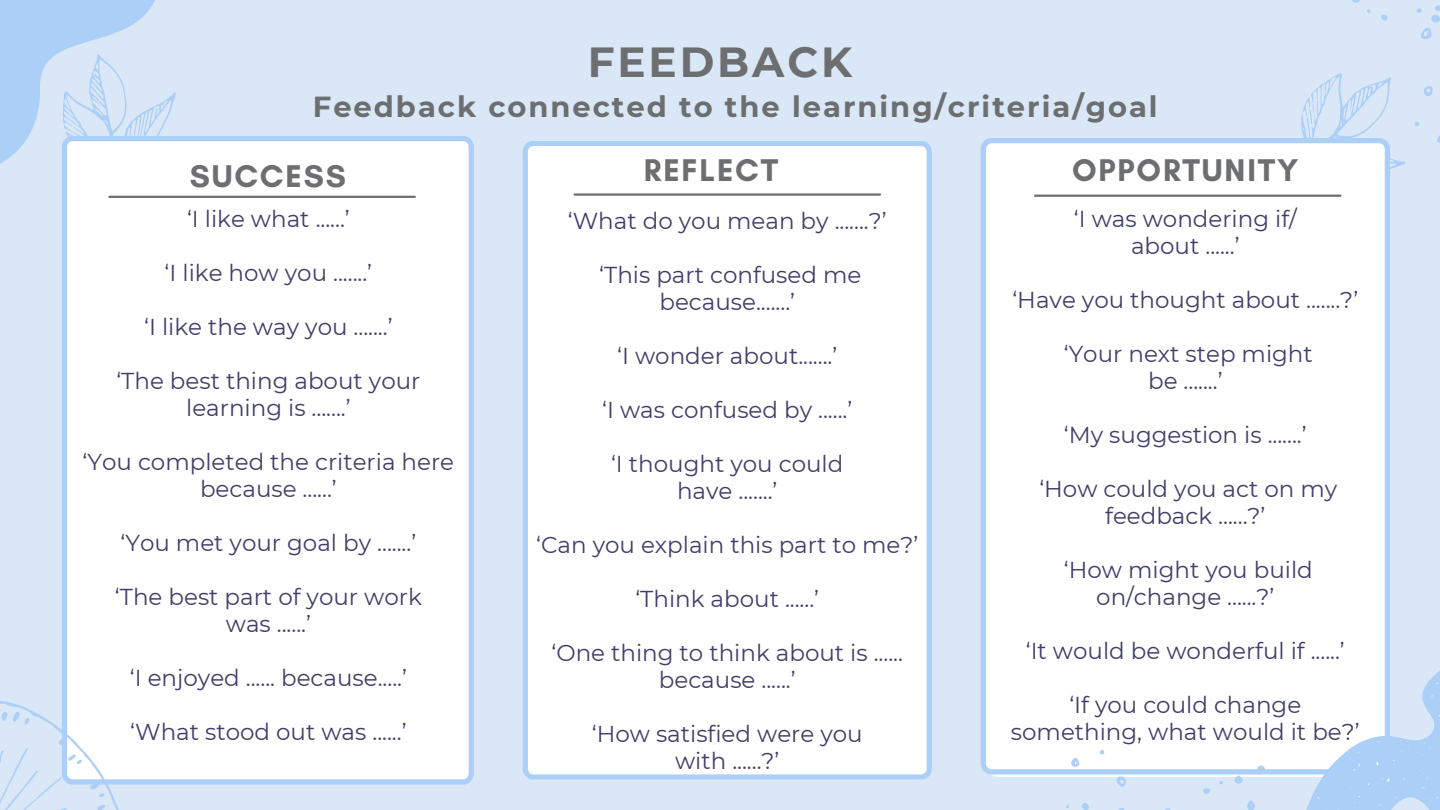
<style>
.page{position:relative;width:1440px;height:810px;background:#dae7f6}
.page>*{position:absolute;margin:0;border:0;box-sizing:border-box;transform-origin:0 0}
.t1{font:700 42px "Montserrat";letter-spacing:.07em;color:#6c6e70}
.t2{font:700 32px "Glacial Indifference";letter-spacing:.055em;color:#6c6e70}
.t3{font:700 29px "Montserrat";letter-spacing:.07em;color:#6c6e70}
.t4{font:23px/27px "Montserrat";color:#403f69;text-align:center}
</style>
<div class="page">
<div style="left:62px;top:136px;width:412px;height:649px;background:#fff"></div>
<div style="left:523px;top:141px;width:409px;height:638px;background:#fff"></div>
<hr style="left:109px;top:196px;width:306px;height:2px;background:#6c6e70">
<div style="left:981px;top:138px;width:409px;height:636px;background:#fff"></div>
<svg style="left:1278px;top:648px;width:162px;height:162px"></svg>
<svg style="left:1118px;top:808px;width:7px;height:2px"></svg>
<svg style="left:1116px;top:776px;width:11px;height:11px"></svg>
<svg style="left:1247px;top:800px;width:8px;height:10px"></svg>
<svg style="left:1234px;top:775px;width:9px;height:9px"></svg>
<svg style="left:1071px;top:757px;width:9px;height:10px"></svg>
<svg style="left:1082px;top:803px;width:7px;height:7px"></svg>
<svg style="left:1257px;top:765px;width:8px;height:7px"></svg>
<svg style="left:1203px;top:788px;width:7px;height:6px"></svg>
<svg style="left:1100px;top:750px;width:5px;height:5px"></svg>
<svg style="left:1219px;top:781px;width:4px;height:4px"></svg>
<svg style="left:0;top:0;width:186px;height:202px"></svg>
<svg style="left:0;top:700px;width:121px;height:110px"></svg>
<svg style="left:1255px;top:0;width:185px;height:229px"></svg>
<hr style="left:1035px;top:195px;width:305px;height:2px;background:#6c6e70">
<hr style="left:575px;top:193px;width:305px;height:3px;background:#6c6e70">
<p class="t1" style="left:588px;top:36px;width:266px">FEEDBACK</p>
<p class="t3" style="left:313px;top:89px;width:846px">Feedback connected to the learning/criteria/goal</p>
<p class="t2" style="left:190px;top:156px;width:158px">SUCCESS</p>
<h1 class="t2" style="left:644px;top:151px;width:136px">REFLECT</h1>
<p class="t2" style="left:1072px;top:151px;width:228px">OPPORTUNITY</p>
<p class="t4" style="left:187px;top:205px;width:164px">‘I like what ......’</p>
<h3 class="t4" style="left:165px;top:259px;width:209px">‘I like how you .......’</h3>
<h2 class="t4" style="left:144px;top:313px;width:250px">‘I like the way you .......’</h2>
<p class="t4" style="left:116px;top:367px;width:306px">‘The best thing about your learning is .......’</p>
<p class="t4" style="left:83px;top:448px;width:373px">‘You completed the criteria here because ......’</p>
<p class="t4" style="left:121px;top:529px;width:297px">‘You met your goal by .......’</p>
<p class="t4" style="left:115px;top:583px;width:308px">‘The best part of your work</p>
<p class="t4" style="left:226px;top:610px;width:87px">was ......’</p>
<p class="t4" style="left:130px;top:664px;width:279px">‘I enjoyed ...... because.....’</p>
<p class="t4" style="left:130px;top:718px;width:278px">‘What stood out was ......’</p>
<p class="t4" style="left:1074px;top:205px;width:225px">‘I was wondering if/</p>
<p class="t4" style="left:1131px;top:232px;width:110px">about ......’</p>
<h2 class="t4" style="left:1012px;top:286px;width:347px">‘Have you thought about .......?’</h2>
<p class="t4" style="left:1064px;top:340px;width:251px">‘Your next step might</p>
<p class="t4" style="left:1148px;top:367px;width:76px">be .......’</p>
<p class="t4" style="left:1064px;top:421px;width:244px">‘My suggestion is .......’</p>
<p class="t4" style="left:1039px;top:475px;width:299px">‘How could you act on my feedback ......?’</p>
<p class="t4" style="left:1064px;top:556px;width:250px">‘How might you build on/change ......?’</p>
<p class="t4" style="left:1026px;top:637px;width:321px">‘It would be wonderful if ......’</p>
<p class="t4" style="left:1011px;top:691px;width:350px">‘If you could change something, what would it be?’</p>
<p class="t4" style="left:568px;top:207px;width:320px">‘What do you mean by .......?’</p>
<p class="t4" style="left:599px;top:261px;width:264px">‘This part confused me because.......’</p>
<h2 class="t4" style="left:617px;top:342px;width:222px">‘I wonder about.......’</h2>
<p class="t4" style="left:602px;top:396px;width:252px">‘I was confused by ......’</p>
<p class="t4" style="left:611px;top:450px;width:234px">‘I thought you could</p>
<p class="t4" style="left:677px;top:477px;width:102px">have .......’</p>
<p class="t4" style="left:536px;top:531px;width:384px">‘Can you explain this part to me?’</p>
<p class="t4" style="left:635px;top:585px;width:185px">‘Think about ......’</p>
<p class="t4" style="left:552px;top:639px;width:353px">‘One thing to think about is ...... because ......’</p>
<p class="t4" style="left:592px;top:720px;width:272px">‘How satisfied were you</p>
<p class="t4" style="left:675px;top:747px;width:106px">with ......?’</p>
</div>
